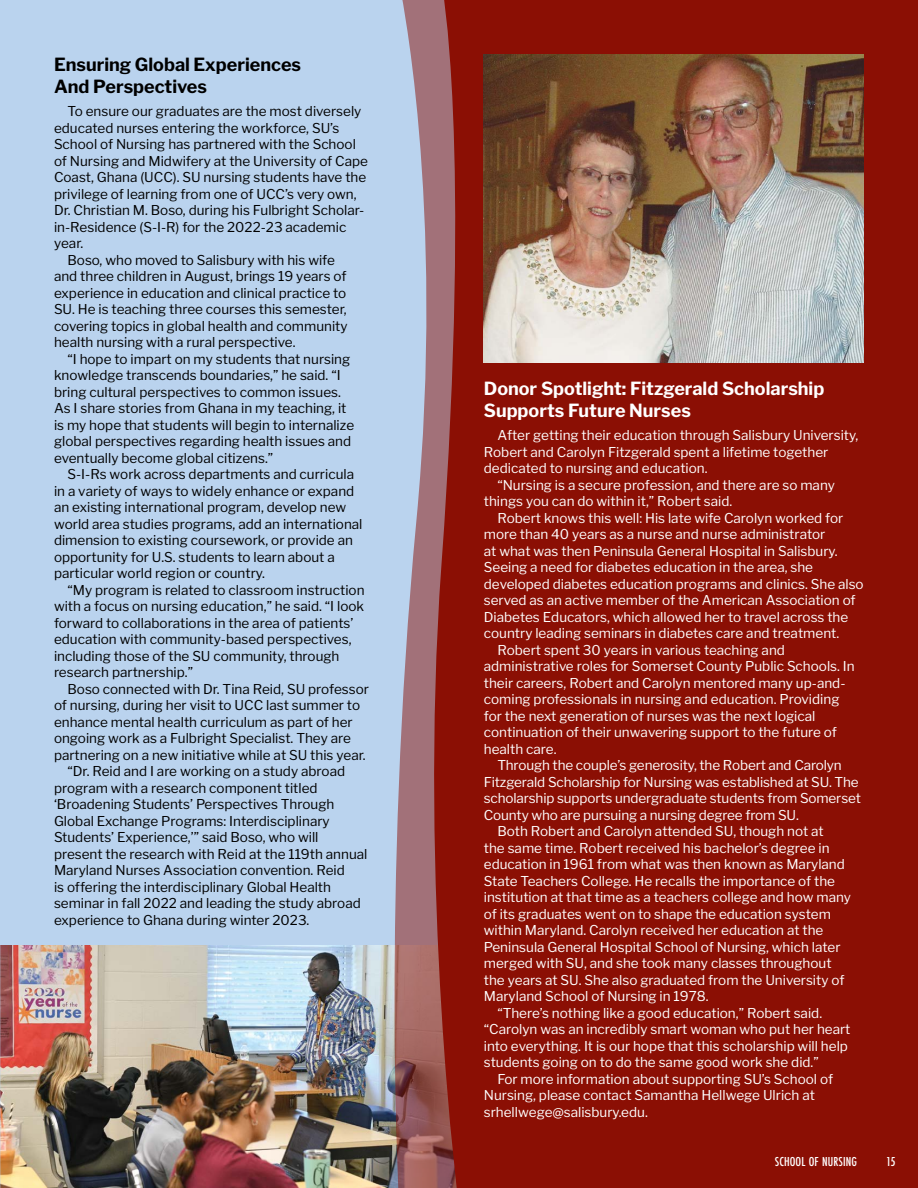
<style>
.page{position:relative;width:918px;height:1188px;background:#bad3ee}
.page>*{position:absolute;margin:0;border:0;box-sizing:border-box;transform-origin:0 0}
.Body_Header__Level_2{font:700 18px/21.6px "Libre Franklin";color:#fff}
.Body_Header__Level_2-2{font:700 18px/21.6px "Libre Franklin";color:#000}
.Body_Text_indent{font:13.5px/16.5px "Libre Franklin";color:#000}
.Body_Text_indent-2{font:13.5px/16.5px "Libre Franklin";color:#fff}
.Page_Info{font:500 13.5px "Futura PT Cond";letter-spacing:.01em;color:#fff}
.PAGE{font:500 13.5px "Futura PT Cond";color:#fff}
</style>
<div class="page">
<img style="left:0;top:945px;width:381px;height:243px">
<svg style="left:381px;top:0;width:37px;height:1188px"></svg>
<div style="left:418px;top:0;width:500px;height:1188px;background:#8b0f04"></div>
<img style="left:484px;top:54px;width:380px;height:309px">
<p class="Body_Header__Level_2-2" style="left:54px;top:54px;width:249px">Ensuring Global Experiences<br>And Perspectives</p>
<p class="Body_Text_indent" style="left:54px;top:103px;width:316px;text-indent:14px">To ensure our graduates are the most diversely educated nurses entering the workforce, SU’s School of Nursing has partnered with the School of Nursing and Midwifery at the University of Cape Coast, Ghana (UCC). SU nursing students have the privilege of learning from one of UCC’s very own, Dr. Christian M. Boso, during his Fulbright Scholar&shy;in-Residence (S-I-R) for the 2022-23 academic year.</p>
<p class="Body_Text_indent" style="left:54px;top:252px;width:295px;text-indent:14px">Boso, who moved to Salisbury with his wife and three children in August, brings 19 years of experience in education and clinical practice to SU. He is teaching three courses this semester, covering topics in global health and community health nursing with a rural perspective.</p>
<p class="Body_Text_indent" style="left:54px;top:351px;width:302px;text-indent:14px">“I hope to impart on my students that nursing knowledge transcends boundaries,” he said. “I bring cultural perspectives to common issues.<br>As I share stories from Ghana in my teaching, it is my hope that students will begin to internalize global perspectives regarding health issues and eventually become global citizens.”</p>
<p class="Body_Text_indent" style="left:54px;top:466px;width:310px;text-indent:14px">S-I-Rs work across departments and curricula in a variety of ways to widely enhance or expand an existing international program, develop new world area studies programs, add an international dimension to existing coursework, or provide an opportunity for U.S. students to learn about a particular world region or country.</p>
<p class="Body_Text_indent" style="left:54px;top:582px;width:312px;text-indent:14px">“My program is related to classroom instruction with a focus on nursing education,” he said. “I look forward to collaborations in the area of patients’ education with community-based perspectives, including those of the SU community, through research partnership.”</p>
<p class="Body_Text_indent" style="left:54px;top:681px;width:316px;text-indent:14px">Boso connected with Dr. Tina Reid, SU professor of nursing, during her visit to UCC last summer to enhance mental health curriculum as part of her ongoing work as a Fulbright Specialist. They are partnering on a new initiative while at SU this year.</p>
<p class="Body_Text_indent" style="left:54px;top:763px;width:315px;text-indent:14px">“Dr. Reid and I are working on a study abroad program with a research component titled ‘Broadening Students’ Perspectives Through Global Exchange Programs: Interdisciplinary Students’ Experience,’” said Boso, who will present the research with Reid at the 119th annual Maryland Nurses Association convention. Reid<br>is offering the interdisciplinary Global Health seminar in fall 2022 and leading the study abroad experience to Ghana during winter 2023.</p>
<p class="Body_Header__Level_2" style="left:484px;top:378px;width:342px">Donor Spotlight: Fitzgerald Scholarship<br>Supports Future Nurses</p>
<p class="Body_Text_indent-2" style="left:484px;top:427px;width:376px;text-indent:14px">After getting their education through Salisbury University,<br>Robert and Carolyn Fitzgerald spent a lifetime together dedicated to nursing and education.</p>
<p class="Body_Text_indent-2" style="left:484px;top:477px;width:353px;text-indent:14px">“Nursing is a secure profession, and there are so many things you can do within it,” Robert said.</p>
<p class="Body_Text_indent-2" style="left:484px;top:510px;width:381px;text-indent:14px">Robert knows this well: His late wife Carolyn worked for more than 40 years as a nurse and nurse administrator<br>at what was then Peninsula General Hospital in Salisbury.<br>Seeing a need for diabetes education in the area, she developed diabetes education programs and clinics. She also served as an active member of the American Association of Diabetes Educators, which allowed her to travel across the country leading seminars in diabetes care and treatment.</p>
<p class="Body_Text_indent-2" style="left:484px;top:642px;width:372px;text-indent:14px">Robert spent 30 years in various teaching and administrative roles for Somerset County Public Schools. In their careers, Robert and Carolyn mentored many up-and&shy;coming professionals in nursing and education. Providing for the next generation of nurses was the next logical continuation of their unwavering support to the future of health care.</p>
<p class="Body_Text_indent-2" style="left:484px;top:757px;width:379px;text-indent:14px">Through the couple’s generosity, the Robert and Carolyn Fitzgerald Scholarship for Nursing was established at SU. The scholarship supports undergraduate students from Somerset County who are pursuing a nursing degree from SU.</p>
<p class="Body_Text_indent-2" style="left:484px;top:823px;width:369px;text-indent:14px">Both Robert and Carolyn attended SU, though not at<br>the same time. Robert received his bachelor’s degree in education in 1961 from what was then known as Maryland State Teachers College. He recalls the importance of the institution at that time as a teachers college and how many of its graduates went on to shape the education system within Maryland. Carolyn received her education at the Peninsula General Hospital School of Nursing, which later merged with SU, and she took many classes throughout the years at SU. She also graduated from the University of Maryland School of Nursing in 1978.</p>
<p class="Body_Text_indent-2" style="left:484px;top:1005px;width:368px;text-indent:14px">“There’s nothing like a good education,” Robert said. “Carolyn was an incredibly smart woman who put her heart into everything. It is our hope that this scholarship will help students going on to do the same good work she did.”</p>
<p class="Body_Text_indent-2" style="left:484px;top:1071px;width:351px;text-indent:14px">For more information about supporting SU’s School of<br>Nursing, please contact Samantha Hellwege Ulrich at srhellwege@salisbury.edu.</p>
<p class="Page_Info" style="left:775px;top:1154px;width:84px">SCHOOL OF NURSING</p>
<p class="PAGE" style="left:886px;top:1154px;width:11px">15</p>
</div>
